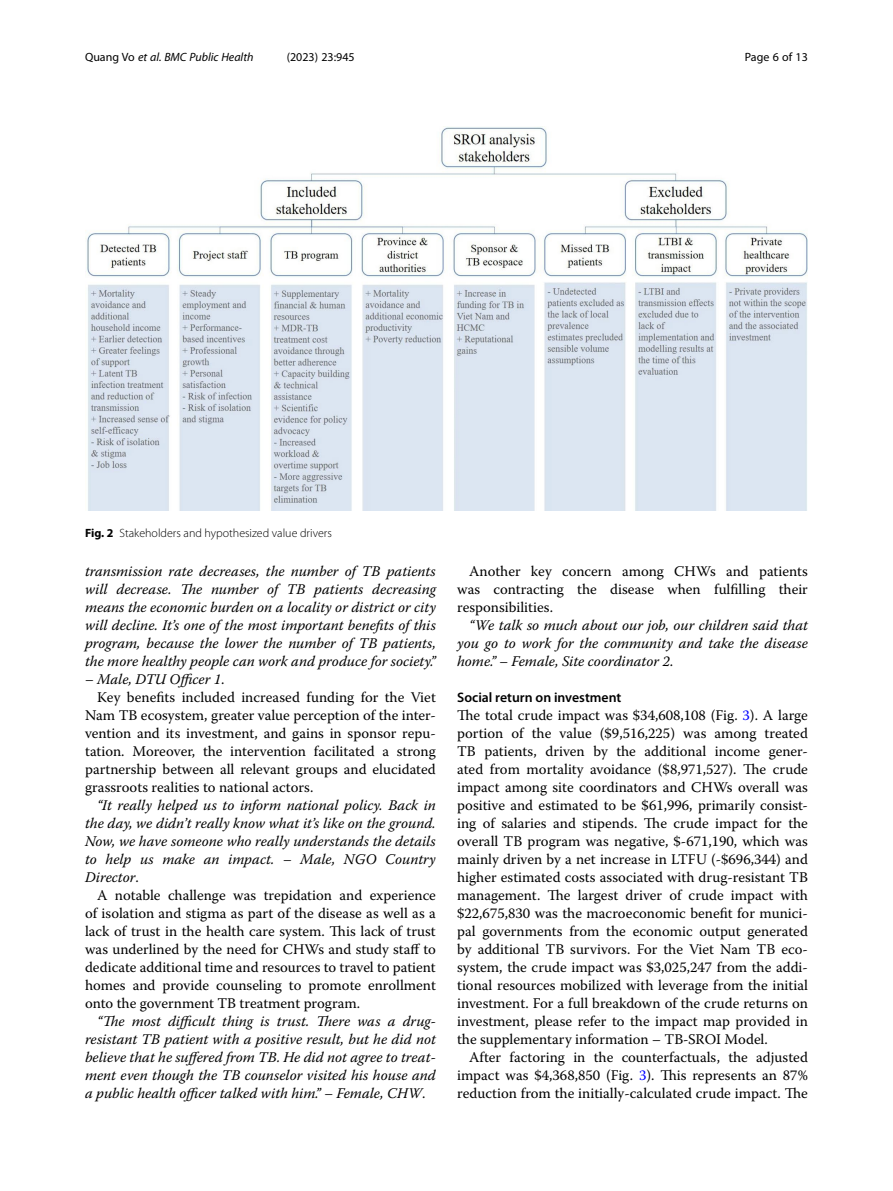
<style>
.page{position:relative;width:893px;height:1191px;background:#fff}
.page>*{position:absolute;margin:0;border:0;box-sizing:border-box;transform-origin:0 0}
.Body_Text{font:14.7px/18px "Warnock Pro";color:#000;text-align:justify}
.Body_Text_Indent{font:italic 14.7px/18px "Warnock Pro";color:#000;text-align:justify}
.Body_Text_Indent-2{font:14.7px/18px "Warnock Pro";color:#000;text-align:justify}
.Head_2{font:600 13.8px "Myriad Pro";color:#000}
.Figure_Caption{font:300 12px "Myriad Pro";color:#000}
.t1{font:italic 12px "Myriad Pro";color:#000}
.t2{font:12px "Myriad Pro";color:#000}
.s1{font-style:normal}
.s2{font-weight:700}
.s3{color:#00f}
</style>
<div class="page">
<img style="left:85px;top:126px;width:723px;height:384px">
<p class="t1" style="left:85px;top:50px;width:170px"><span class="s1">Quang Vo</span> et al. BMC Public Health</p>
<p class="t2" style="left:287px;top:50px;width:70px">(2023) 23:945</p>
<p class="t2" style="left:745px;top:50px;width:65px">Page 6 of 13</p>
<p class="Figure_Caption" style="left:85px;top:527px;width:248px"><span class="s2">Fig. 2</span> Stakeholders and hypothesized value drivers</p>
<p class="Body_Text_Indent" style="left:85px;top:562px;width:352px">transmission rate decreases, the number of TB patients will decrease. The number of TB patients decreasing means the economic burden on a locality or district or city will decline. It’s one of the most important benefits of this program, because the lower the number of TB patients, the more healthy people can work and produce for society.”</p>
<p class="Body_Text_Indent" style="left:85px;top:670px;width:141px">– Male, DTU Officer 1<span class="s1">.</span></p>
<p class="Body_Text_Indent-2" style="left:85px;top:688px;width:352px;text-indent:12px">Key benefits included increased funding for the Viet Nam TB ecosystem, greater value perception of the inter&shy;vention and its investment, and gains in sponsor repu&shy;tation. Moreover, the intervention facilitated a strong partnership between all relevant groups and elucidated grassroots realities to national actors.</p>
<p class="Body_Text_Indent" style="left:85px;top:796px;width:352px;text-indent:12px">“It really helped us to inform national policy. Back in the day, we didn’t really know what it’s like on the ground.<br>Now, we have someone who really understands the details to help us make an impact. – Male, NGO Country Director<span class="s1">.</span></p>
<p class="Body_Text_Indent-2" style="left:85px;top:886px;width:352px;text-indent:12px">A notable challenge was trepidation and experience of isolation and stigma as part of the disease as well as a lack of trust in the health care system. This lack of trust was underlined by the need for CHWs and study staff to dedicate additional time and resources to travel to patient homes and provide counseling to promote enrollment onto the government TB treatment program.</p>
<p class="Body_Text_Indent" style="left:85px;top:1012px;width:352px;text-indent:12px">“The most difficult thing is trust. There was a drug&shy;resistant TB patient with a positive result, but he did not believe that he suffered from TB. He did not agree to treat&shy;ment even though the TB counselor visited his house and a public health officer talked with him.” – Female, CHW<span class="s1">.</span></p>
<p class="Body_Text_Indent-2" style="left:457px;top:562px;width:352px;text-indent:12px">Another key concern among CHWs and patients was contracting the disease when fulfilling their responsibilities.</p>
<p class="Body_Text_Indent" style="left:457px;top:616px;width:352px;text-indent:12px">“We talk so much about our job, our children said that you go to work for the community and take the disease home.” – Female, Site coordinator 2<span class="s1">.</span></p>
<p class="Head_2" style="left:457px;top:689px;width:166px">Social return on investment</p>
<p class="Body_Text" style="left:457px;top:706px;width:352px">The total crude impact was $34,608,108 (Fig. <span class="s3">3</span>). A large portion of the value ($9,516,225) was among treated TB patients, driven by the additional income gener&shy;ated from mortality avoidance ($8,971,527). The crude impact among site coordinators and CHWs overall was positive and estimated to be $61,996, primarily consist&shy;ing of salaries and stipends. The crude impact for the overall TB program was negative, $-671,190, which was mainly driven by a net increase in LTFU (-$696,344) and higher estimated costs associated with drug-resistant TB management. The largest driver of crude impact with $22,675,830 was the macroeconomic benefit for munici&shy;pal governments from the economic output generated by additional TB survivors. For the Viet Nam TB eco&shy;system, the crude impact was $3,025,247 from the addi&shy;tional resources mobilized with leverage from the initial investment. For a full breakdown of the crude returns on investment, please refer to the impact map provided in the supplementary information – TB-SROI Model.</p>
<p class="Body_Text_Indent-2" style="left:457px;top:1048px;width:352px;text-indent:12px">After factoring in the counterfactuals, the adjusted impact was $4,368,850 (Fig. <span class="s3">3</span>). This represents an 87% reduction from the initially-calculated crude impact. The</p>
</div>
